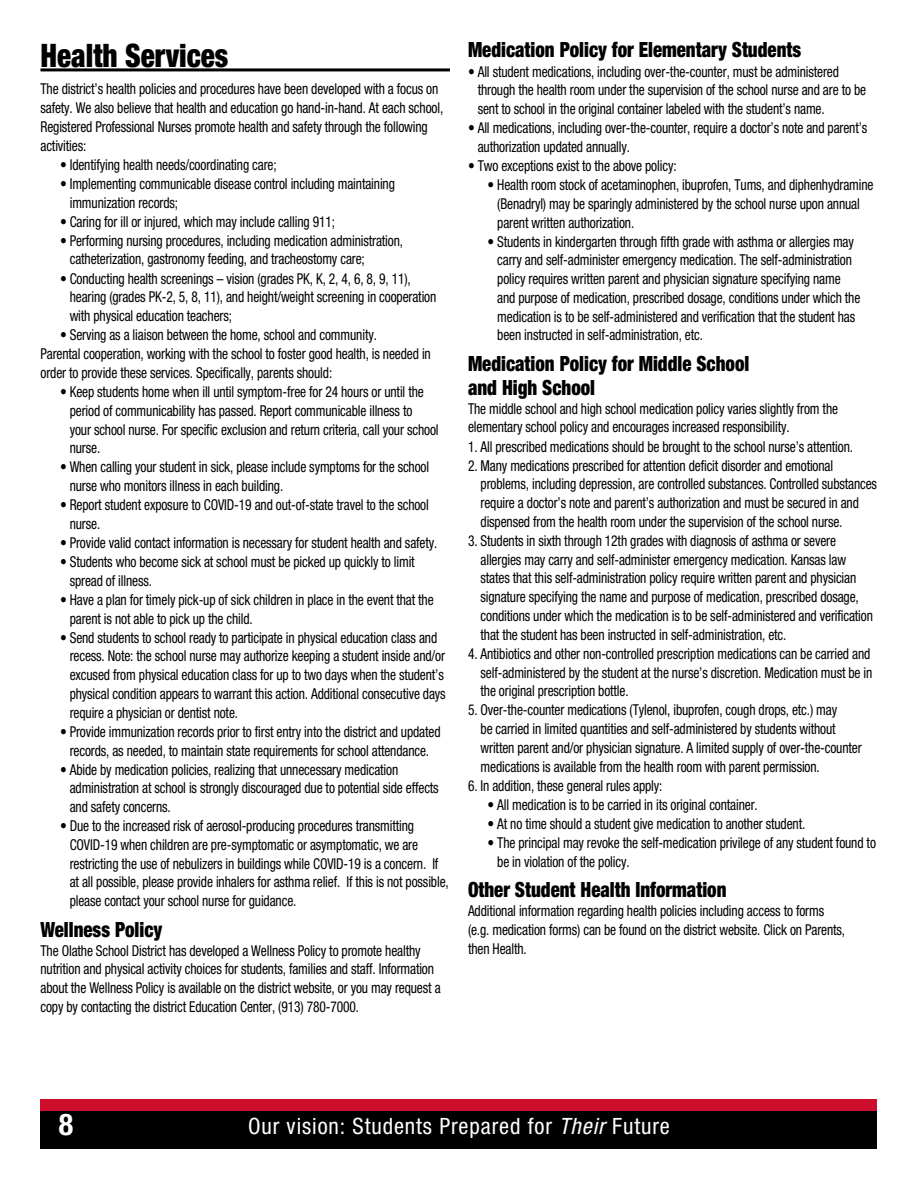
<style>
.page{position:relative;width:918px;height:1188px;background:#fff}
.page>*{position:absolute;margin:0;border:0;box-sizing:border-box;transform-origin:0 0}
.t1{font:900 condensed 32.4px "Helvetica Neue";color:#000;scale:.9 1}
.t2{font:700 condensed 30px "Helvetica Neue";color:#fff}
.t3{font:condensed 22.5px "Helvetica Neue";letter-spacing:.04em;color:#fff}
.t4{font:900 condensed 21px/24px "Helvetica Neue";color:#000;scale:.9 1}
.t5{font:condensed 15px/18.8px "Helvetica Neue";letter-spacing:-.01em;color:#000;scale:.9 1}
.s1{font-style:italic}
</style>
<div class="page">
<div style="left:40px;top:1099px;width:838px;height:25px;background:#ce0e2d"></div>
<div style="left:40px;top:1111px;width:838px;height:37px;background:#000"></div>
<hr style="left:40px;top:68px;width:410px;height:3px;background:#000">
<p class="t1" style="left:40px;top:35px;width:210px">Health Services</p>
<p class="t5" style="left:40px;top:80px;width:449px">The district’s health policies and procedures have been developed with a focus on safety. We also believe that health and education go hand-in-hand. At each school, Registered Professional Nurses promote health and safety through the following activities:</p>
<p class="t5" style="left:60px;top:155px;width:242px">• Identifying health needs/coordinating care;</p>
<p class="t5" style="left:70px;top:174px;width:363px;text-indent:-10px">• Implementing communicable disease control including maintaining immunization records;</p>
<p class="t5" style="left:60px;top:212px;width:307px">• Caring for ill or injured, which may include calling 911;</p>
<p class="t5" style="left:70px;top:231px;width:372px;text-indent:-10px">• Performing nursing procedures, including medication administration, catheterization, gastronomy feeding, and tracheostomy care;</p>
<p class="t5" style="left:70px;top:269px;width:409px;text-indent:-10px">• Conducting health screenings – vision (grades PK, K, 2, 4, 6, 8, 9, 11), hearing (grades PK-2, 5, 8, 11), and height/weight screening in cooperation with physical education teachers;</p>
<p class="t5" style="left:60px;top:325px;width:352px">• Serving as a liaison between the home, school and community.</p>
<p class="t5" style="left:40px;top:344px;width:435px">Parental cooperation, working with the school to foster good health, is needed in order to provide these services. Specifically, parents should:</p>
<p class="t5" style="left:70px;top:382px;width:411px;text-indent:-10px">• Keep students home when ill until symptom-free for 24 hours or until the period of communicability has passed. Report communicable illness to<br>your school nurse. For specific exclusion and return criteria, call your school nurse.</p>
<p class="t5" style="left:70px;top:458px;width:401px;text-indent:-10px">• When calling your student in sick, please include symptoms for the school nurse who monitors illness in each building.</p>
<p class="t5" style="left:70px;top:495px;width:401px;text-indent:-10px">• Report student exposure to COVID-19 and out-of-state travel to the school nurse.</p>
<p class="t5" style="left:60px;top:533px;width:419px">• Provide valid contact information is necessary for student health and safety.</p>
<p class="t5" style="left:70px;top:552px;width:385px;text-indent:-10px">• Students who become sick at school must be picked up quickly to limit spread of illness.</p>
<p class="t5" style="left:70px;top:590px;width:406px;text-indent:-10px">• Have a plan for timely pick-up of sick children in place in the event that the parent is not able to pick up the child.</p>
<p class="t5" style="left:70px;top:628px;width:419px;text-indent:-10px">• Send students to school ready to participate in physical education class and recess. Note: the school nurse may authorize keeping a student inside and/or excused from physical education class for up to two days when the student’s physical condition appears to warrant this action. Additional consecutive days require a physician or dentist note.</p>
<p class="t5" style="left:60px;top:722px;width:424px;text-align:center">• Provide immunization records prior to first entry into the district and updated records, as needed, to maintain state requirements for school attendance.</p>
<p class="t5" style="left:70px;top:760px;width:412px;text-indent:-10px">• Abide by medication policies, realizing that unnecessary medication administration at school is strongly discouraged due to potential side effects and safety concerns.</p>
<p class="t5" style="left:70px;top:816px;width:423px;text-indent:-10px">• Due to the increased risk of aerosol-producing procedures transmitting COVID-19 when children are pre-symptomatic or asymptomatic, we are restricting the use of nebulizers in buildings while COVID-19 is a concern. If at all possible, please provide inhalers for asthma relief. If this is not possible, please contact your school nurse for guidance.</p>
<p class="t4" style="left:40px;top:917px;width:137px">Wellness Policy</p>
<p class="t5" style="left:40px;top:941px;width:446px">The Olathe School District has developed a Wellness Policy to promote healthy nutrition and physical activity choices for students, families and staff. Information about the Wellness Policy is available on the district website, or you may request a copy by contacting the district Education Center, (913) 780-7000.</p>
<p class="t4" style="left:468px;top:38px;width:372px">Medication Policy for Elementary Students</p>
<p class="t5" style="left:478px;top:62px;width:433px;text-indent:-10px">• All student medications, including over-the-counter, must be administered through the health room under the supervision of the school nurse and are to be sent to school in the original container labeled with the student’s name.</p>
<p class="t5" style="left:478px;top:118px;width:434px;text-indent:-10px">• All medications, including over-the-counter, require a doctor’s note and parent’s authorization updated annually.</p>
<p class="t5" style="left:468px;top:156px;width:233px">• Two exceptions exist to the above policy:</p>
<p class="t5" style="left:497px;top:175px;width:420px;text-indent:-10px">• Health room stock of acetaminophen, ibuprofen, Tums, and diphenhydramine (Benadryl) may be sparingly administered by the school nurse upon annual parent written authorization.</p>
<p class="t5" style="left:497px;top:232px;width:405px;text-indent:-10px">• Students in kindergarten through fifth grade with asthma or allergies may carry and self-administer emergency medication. The self-administration policy requires written parent and physician signature specifying name and purpose of medication, prescribed dosage, conditions under which the medication is to be self-administered and verification that the student has been instructed in self-administration, etc.</p>
<p class="t4" style="left:468px;top:351px;width:314px">Medication Policy for Middle School and High School</p>
<p class="t5" style="left:468px;top:399px;width:413px">The middle school and high school medication policy varies slightly from the elementary school policy and encourages increased responsibility.</p>
<p class="t5" style="left:468px;top:437px;width:427px">1. All prescribed medications should be brought to the school nurse’s attention.</p>
<p class="t5" style="left:481px;top:456px;width:442px;text-indent:-13px">2. Many medications prescribed for attention deficit disorder and emotional problems, including depression, are controlled substances. Controlled substances require a doctor’s note and parent’s authorization and must be secured in and dispensed from the health room under the supervision of the school nurse.</p>
<p class="t5" style="left:481px;top:531px;width:438px;text-indent:-13px">3. Students in sixth through 12th grades with diagnosis of asthma or severe allergies may carry and self-administer emergency medication. Kansas law states that this self-administration policy require written parent and physician signature specifying the name and purpose of medication, prescribed dosage, conditions under which the medication is to be self-administered and verification that the student has been instructed in self-administration, etc.</p>
<p class="t5" style="left:481px;top:644px;width:437px;text-indent:-13px">4. Antibiotics and other non-controlled prescription medications can be carried and self-administered by the student at the nurse’s discretion. Medication must be in the original prescription bottle.</p>
<p class="t5" style="left:481px;top:701px;width:425px;text-indent:-13px">5. Over-the-counter medications (Tylenol, ibuprofen, cough drops, etc.) may<br>be carried in limited quantities and self-administered by students without written parent and/or physician signature. A limited supply of over-the-counter medications is available from the health room with parent permission.</p>
<p class="t5" style="left:468px;top:776px;width:218px">6. In addition, these general rules apply:</p>
<p class="t5" style="left:488px;top:795px;width:300px">• All medication is to be carried in its original container.</p>
<p class="t5" style="left:488px;top:814px;width:352px">• At no time should a student give medication to another student.</p>
<p class="t5" style="left:497px;top:833px;width:422px;text-indent:-10px">• The principal may revoke the self-medication privilege of any student found to be in violation of the policy.</p>
<p class="t4" style="left:468px;top:877px;width:289px">Other Student Health Information</p>
<p class="t5" style="left:468px;top:901px;width:421px">Additional information regarding health policies including access to forms (e.g. medication forms) can be found on the district website. Click on Parents, then Health.</p>
<p class="t2" style="left:59px;top:1106px;width:16px">8</p>
<p class="t3" style="left:248px;top:1113px;width:423px">Our vision: Students Prepared for <span class="s1">Their</span> Future</p>
</div>
